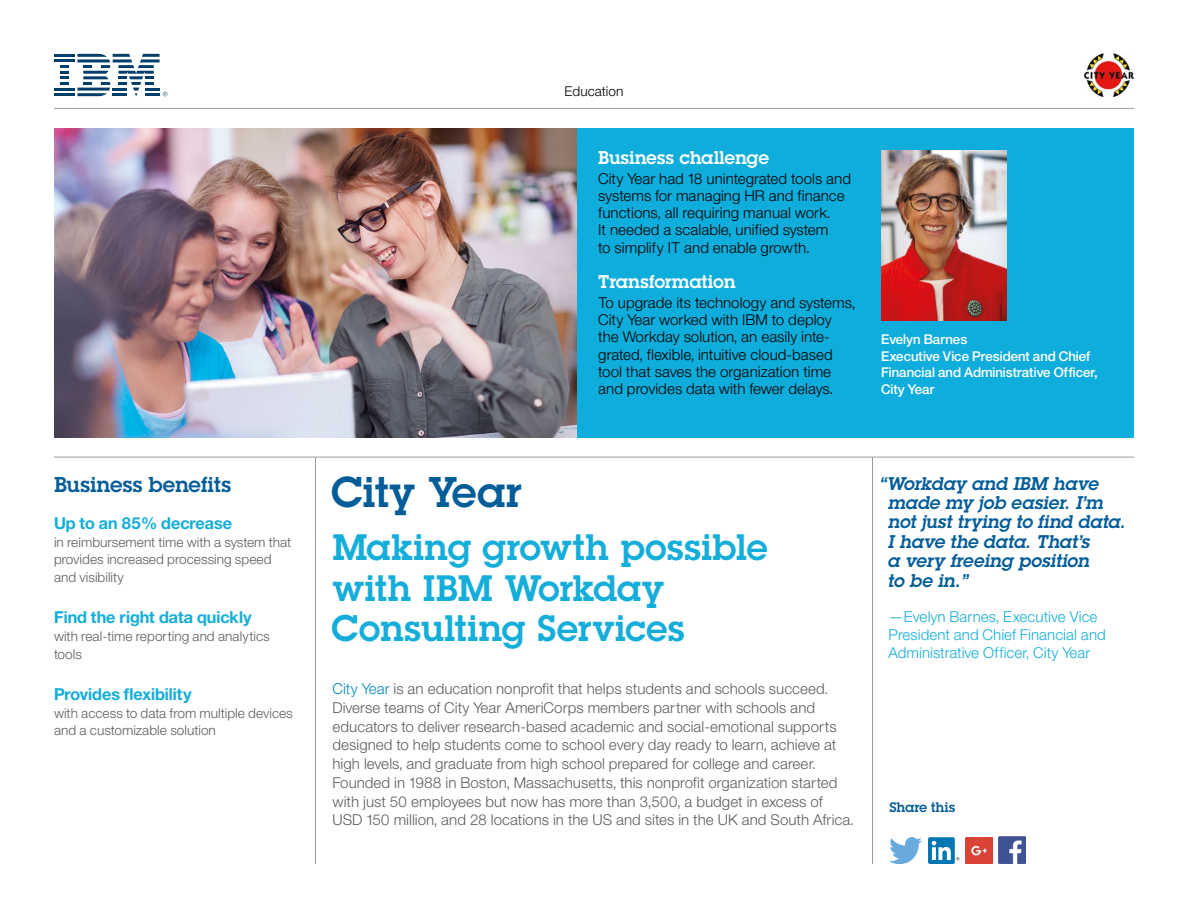
<style>
.page{position:relative;width:1188px;height:918px;background:#fff}
.page>*{position:absolute;margin:0;border:0;box-sizing:border-box;transform-origin:0 0}
.t1{font:42px "Lubalin Demifor IBM";color:#045d99}
.t2{font:36px/40.5px "Lubalin Demifor IBM";color:#15adda}
.t3{font:21px "Lubalin Demifor IBM";color:#045d99}
.t4{font:18px/19.5px "Lubalin Demi Italicfor IBM";color:#045d99}
.t5{font:18px "Lubalin Demifor IBM";color:#fff}
.t6{font:16.5px "Helv Neue Boldfor IBM";color:#15adda}
.t7{font:15px/18.8px "Helv Neue Lightfor IBM";color:#5f5b5c}
.t8{font:15px/17.2px "Helv Neue Lightfor IBM";color:#000}
.t9{font:15px/18px "Helv Neue Lightfor IBM";color:#15adda}
.t10{font:13.5px/17.2px "Helv Neue Lightfor IBM";color:#5f5b5c}
.t11{font:13.5px/16.5px "Helv Neue Mediumfor IBM";color:#fff}
.t12{font:13.5px "Lubalin Demifor IBM";color:#045d99}
.t13{font:13.5px "Helv Neue Lightfor IBM";color:#000}
.s1{color:#0088c0}
</style>
<div class="page">
<hr style="left:315px;top:457px;width:1px;height:407px;background:#9d9b9d">
<hr style="left:872px;top:457px;width:1px;height:407px;background:#9d9b9d">
<hr style="left:54px;top:108px;width:1080px;height:1px;background:#9d9b9d">
<hr style="left:54px;top:457px;width:1080px;height:1px;background:#9d9b9d">
<div style="left:577px;top:128px;width:557px;height:310px;background:#0eaddb"></div>
<hr style="left:54px;top:54px;width:21px;height:3px;background:#003e69">
<hr style="left:54px;top:59px;width:21px;height:3px;background:#003e69">
<hr style="left:54px;top:88px;width:21px;height:3px;background:#003e69">
<svg style="left:60px;top:65px;width:9px;height:20px"></svg>
<hr style="left:54px;top:93px;width:21px;height:3px;background:#003e69">
<svg style="left:77px;top:54px;width:90px;height:42px"></svg>
<img style="left:1085px;top:54px;width:49px;height:42px">
<img style="left:54px;top:128px;width:523px;height:310px">
<img style="left:881px;top:151px;width:126px;height:170px">
<img style="left:889px;top:838px;width:33px;height:26px">
<div style="left:928px;top:837px;width:27px;height:27px;background:#0076b3;border-radius:2px"></div>
<svg style="left:932px;top:841px;width:27px;height:20px"></svg>
<img style="left:966px;top:837px;width:27px;height:27px">
<img style="left:999px;top:837px;width:27px;height:27px">
<h2 class="t3" style="left:54px;top:470px;width:179px">Business benefits</h2>
<h2 class="t6" style="left:54px;top:513px;width:180px">Up to an 85% decrease</h2>
<p class="t10" style="left:54px;top:533px;width:239px">in reimbursement time with a system that provides increased processing speed and visibility</p>
<h2 class="t6" style="left:54px;top:607px;width:199px">Find the right data quickly</h2>
<p class="t10" style="left:54px;top:628px;width:217px">with real- time reporting and analytics tools</p>
<h2 class="t6" style="left:54px;top:684px;width:139px">Provides flexibility</h2>
<p class="t10" style="left:54px;top:705px;width:240px">with access to data from multiple devices and a customizable solution</p>
<p class="t13" style="left:565px;top:83px;width:60px">Education</p>
<h2 class="t5" style="left:598px;top:146px;width:172px">Business challenge</h2>
<p class="t8" style="left:598px;top:169px;width:254px">City Year had 18 unintegrated tools and systems for managing HR and finance functions, all requiring manual work.<br>It needed a scalable, unified system<br>to simplify IT and enable growth.</p>
<h2 class="t5" style="left:598px;top:270px;width:139px">Transformation</h2>
<p class="t8" style="left:598px;top:294px;width:258px">To upgrade its technology and systems, City Year worked with IBM to deploy the Workday solution, an easily inte&shy;grated, flexible, intuitive cloud-based tool that saves the organization time and provides data with fewer delays.</p>
<p class="t11" style="left:881px;top:331px;width:218px">Evelyn Barnes<br>Executive Vice President and Chief<br>Financial and Administrative Officer,<br>City Year</p>
<h1 class="t1" style="left:333px;top:464px;width:190px">City Year</h1>
<h2 class="t2" style="left:333px;top:526px;width:436px">Making growth possible with IBM Workday<br>Consulting Services</h2>
<p class="t7" style="left:333px;top:679px;width:523px"><span class="s1">City Year</span> is an education nonprofit that helps students and schools succeed.<br>Diverse teams of City Year AmeriCorps members partner with schools and educators to deliver research-based academic and social-emotional supports designed to help students come to school every day ready to learn, achieve at high levels, and graduate from high school prepared for college and career.<br>Founded in 1988 in Boston, Massachusetts, this nonprofit organization started with just 50 employees but now has more than 3,500, a budget in excess of USD 150 million, and 28 locations in the US and sites in the UK and South Africa.</p>
<p class="t4" style="left:889px;top:473px;width:239px;text-indent:-8px">“Workday and IBM have made my job easier. I’m not just trying to find data.<br>I have the data. That’s<br>a very freeing position<br>to be in.”</p>
<p class="t9" style="left:889px;top:607px;width:219px">—Evelyn Barnes, Executive Vice<br>President and Chief Financial and<br>Administrative Officer, City Year</p>
<p class="t12" style="left:890px;top:798px;width:67px">Share this</p>
</div>
